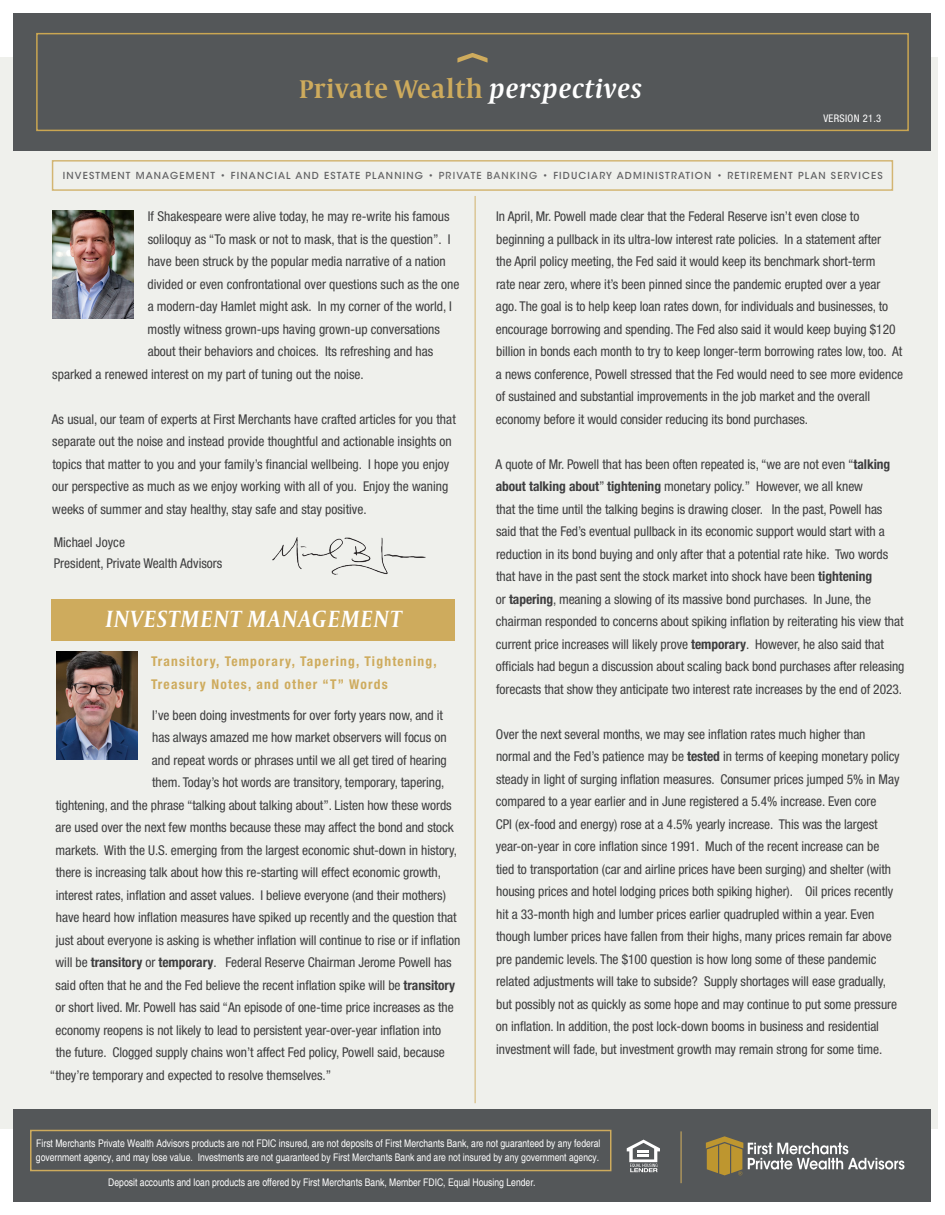
<style>
.page{position:relative;width:945px;height:1215px;background:#fff}
.page>*{position:absolute;margin:0;border:0;box-sizing:border-box;transform-origin:0 0}
.t1{font:26.25px "Capitolium Head 2 Sb";letter-spacing:.02em;color:#ceab5d}
.t2{font:italic 700 24.75px "Capitolium 2";letter-spacing:.05em;color:#fff;scale:.91 1}
.t3{font:condensed 13.5px/22.5px "Helvetica Neue LT Std";letter-spacing:-.005em;color:#3e3e3f}
.t4{font:700 condensed 13.5px/22.5px "Helvetica Neue LT Std";letter-spacing:.09em;color:#ceab5d}
.t5{font:condensed 10.5px/13.5px "Helvetica";color:#fff}
.t6{font:condensed 10.5px "Helvetica Neue LT Std";letter-spacing:.03em;color:#fff}
.t7{font:500 9.6px "ITC Avant Garde Std";letter-spacing:.12em;color:#616163}
.s1{font-style:italic;color:#fff}
.s2{color:#686869}
.s3{font-weight:700}
</style>
<div class="page">
<div style="left:0;top:58px;width:938px;height:1071px;background:#eff0ec"></div>
<div style="left:14px;top:14px;width:918px;height:137px;background:#545759"></div>
<div style="left:36px;top:33px;width:873px;height:98px;border:2px solid #caa652"></div>
<svg style="left:457px;top:53px;width:31px;height:10px"></svg>
<div style="left:14px;top:1109px;width:918px;height:93px;background:#545759"></div>
<svg style="left:706px;top:1136px;width:199px;height:39px"></svg>
<hr style="left:680px;top:1131px;width:2px;height:52px;background:#ceab5d">
<svg style="left:627px;top:1140px;width:33px;height:32px"></svg>
<div style="left:30px;top:1130px;width:581px;height:41px;border:2px solid #ceab5d"></div>
<hr style="left:474px;top:196px;width:2px;height:907px;background:#ceab5d">
<div style="left:52px;top:160px;width:841px;height:31px;border:2px solid #ceab5d"></div>
<img style="left:52px;top:210px;width:81px;height:108px">
<img style="left:272px;top:537px;width:154px;height:38px">
<div style="left:52px;top:599px;width:403px;height:41px;background:#ceab5d"></div>
<img style="left:57px;top:651px;width:81px;height:108px">
<h1 class="t1" style="left:299px;top:68px;width:344px">Private Wealth <span class="s1">perspectives</span></h1>
<p class="t6" style="left:824px;top:112px;width:59px">VERSION 21.3</p>
<p class="t7" style="left:63px;top:170px;width:821px">INVESTMENT MANAGEMENT • FINANCIAL AND ESTATE PLANNING • <span class="s2">PRIVATE BANKING</span> • FIDUCIARY ADMINISTRATION • RETIREMENT PLAN SERVICES</p>
<p class="t3" style="left:148px;top:205px;width:303px">If Shakespeare were alive today, he may re-write his famous</p>
<p class="t3" style="left:148px;top:228px;width:304px">soliloquy as “To mask or not to mask, that is the question”. I</p>
<p class="t3" style="left:148px;top:250px;width:299px">have been struck by the popular media narrative of a nation</p>
<p class="t3" style="left:148px;top:273px;width:313px">divided or even confrontational over questions such as the one</p>
<p class="t3" style="left:148px;top:295px;width:306px">a modern-day Hamlet might ask. In my corner of the world, I</p>
<p class="t3" style="left:148px;top:318px;width:294px">mostly witness grown-ups having grown-up conversations</p>
<p class="t3" style="left:148px;top:340px;width:287px">about their behaviors and choices. Its refreshing and has</p>
<p class="t3" style="left:52px;top:363px;width:313px">sparked a renewed interest on my part of tuning out the noise.</p>
<p class="t3" style="left:52px;top:408px;width:405px">As usual, our team of experts at First Merchants have crafted articles for you that separate out the noise and instead provide thoughtful and actionable insights on topics that matter to you and your family’s financial wellbeing. I hope you enjoy our perspective as much as we enjoy working with all of you. Enjoy the waning weeks of summer and stay healthy, stay safe and stay positive.</p>
<p class="t3" style="left:496px;top:205px;width:409px">In April, Mr. Powell made clear that the Federal Reserve isn’t even close to beginning a pullback in its ultra-low interest rate policies. In a statement after<br>the April policy meeting, the Fed said it would keep its benchmark short-term<br>rate near zero, where it’s been pinned since the pandemic erupted over a year ago. The goal is to help keep loan rates down, for individuals and businesses, to encourage borrowing and spending. The Fed also said it would keep buying $120 billion in bonds each month to try to keep longer-term borrowing rates low, too. At a news conference, Powell stressed that the Fed would need to see more evidence of sustained and substantial improvements in the job market and the overall economy before it would consider reducing its bond purchases.</p>
<p class="t3" style="left:496px;top:453px;width:410px">A quote of Mr. Powell that has been often repeated is, “we are not even “<span class="s3">talking about talking about</span>” <span class="s3">tightening</span> monetary policy.” However, we all knew<br>that the time until the talking begins is drawing closer. In the past, Powell has said that the Fed’s eventual pullback in its economic support would start with a reduction in its bond buying and only after that a potential rate hike. Two words that have in the past sent the stock market into shock have been <span class="s3">tightening<br></span>or <span class="s3">tapering</span>, meaning a slowing of its massive bond purchases. In June, the chairman responded to concerns about spiking inflation by reiterating his view that current price increases will likely prove <span class="s3">temporary</span>. However, he also said that officials had begun a discussion about scaling back bond purchases after releasing forecasts that show they anticipate two interest rate increases by the end of 2023.</p>
<p class="t3" style="left:496px;top:723px;width:405px">Over the next several months, we may see inflation rates much higher than normal and the Fed’s patience may be <span class="s3">tested</span> in terms of keeping monetary policy steady in light of surging inflation measures. Consumer prices jumped 5% in May compared to a year earlier and in June registered a 5.4% increase. Even core<br>CPI (ex-food and energy) rose at a 4.5% yearly increase. This was the largest year-on-year in core inflation since 1991. Much of the recent increase can be tied to transportation (car and airline prices have been surging) and shelter (with housing prices and hotel lodging prices both spiking higher). Oil prices recently hit a 33-month high and lumber prices earlier quadrupled within a year. Even though lumber prices have fallen from their highs, many prices remain far above pre pandemic levels. The $100 question is how long some of these pandemic related adjustments will take to subside? Supply shortages will ease gradually, but possibly not as quickly as some hope and may continue to put some pressure on inflation. In addition, the post lock-down booms in business and residential investment will fade, but investment growth may remain strong for some time.</p>
<p class="t3" style="left:54px;top:531px;width:73px">Michael Joyce</p>
<p class="t3" style="left:54px;top:552px;width:170px">President, Private Wealth Advisors</p>
<p class="t2" style="left:105px;top:602px;width:327px">INVESTMENT MANAGEMENT</p>
<p class="t4" style="left:151px;top:650px;width:287px">Transitory, Temporary, Tapering, Tightening,<br>Treasury Notes, and other “T” Words</p>
<p class="t3" style="left:152px;top:704px;width:292px">I’ve been doing investments for over forty years now, and it</p>
<p class="t3" style="left:152px;top:726px;width:296px">has always amazed me how market observers will focus on</p>
<p class="t3" style="left:152px;top:749px;width:296px">and repeat words or phrases until we all get tired of hearing</p>
<p class="t3" style="left:152px;top:771px;width:294px">them. Today’s hot words are transitory, temporary, tapering,</p>
<p class="t3" style="left:56px;top:794px;width:398px">tightening, and the phrase “talking about talking about”. Listen how these words</p>
<p class="t3" style="left:56px;top:816px;width:400px">are used over the next few months because these may affect the bond and stock</p>
<p class="t3" style="left:56px;top:839px;width:403px">markets. With the U.S. emerging from the largest economic shut-down in history,</p>
<p class="t3" style="left:56px;top:861px;width:387px">there is increasing talk about how this re-starting will effect economic growth,</p>
<p class="t3" style="left:56px;top:884px;width:392px">interest rates, inflation and asset values. I believe everyone (and their mothers)</p>
<p class="t3" style="left:56px;top:906px;width:402px">have heard how inflation measures have spiked up recently and the question that</p>
<p class="t3" style="left:56px;top:929px;width:406px">just about everyone is asking is whether inflation will continue to rise or if inflation</p>
<p class="t3" style="left:56px;top:951px;width:398px">will be <span class="s3">transitory</span> or <span class="s3">temporary</span>. Federal Reserve Chairman Jerome Powell has</p>
<p class="t3" style="left:56px;top:974px;width:401px">said often that he and the Fed believe the recent inflation spike will be <span class="s3">transitory</span></p>
<p class="t3" style="left:56px;top:996px;width:400px">or short lived. Mr. Powell has said “An episode of one-time price increases as the</p>
<p class="t3" style="left:55px;top:1019px;width:387px">economy reopens is not likely to lead to persistent year-over-year inflation into</p>
<p class="t3" style="left:56px;top:1041px;width:391px">the future. Clogged supply chains won’t affect Fed policy, Powell said, because</p>
<p class="t3" style="left:50px;top:1064px;width:283px">“they’re temporary and expected to resolve themselves.”</p>
<p class="t5" style="left:36px;top:1137px;width:566px">First Merchants Private Wealth Advisors products are not FDIC insured, are not deposits of First Merchants Bank, are not guaranteed by any federal government agency, and may lose value. Investments are not guaranteed by First Merchants Bank and are not insured by any government agency.</p>
<p class="t5" style="left:108px;top:1176px;width:429px">Deposit accounts and loan products are offered by First Merchants Bank, Member FDIC, Equal Housing Lender.</p>
</div>
